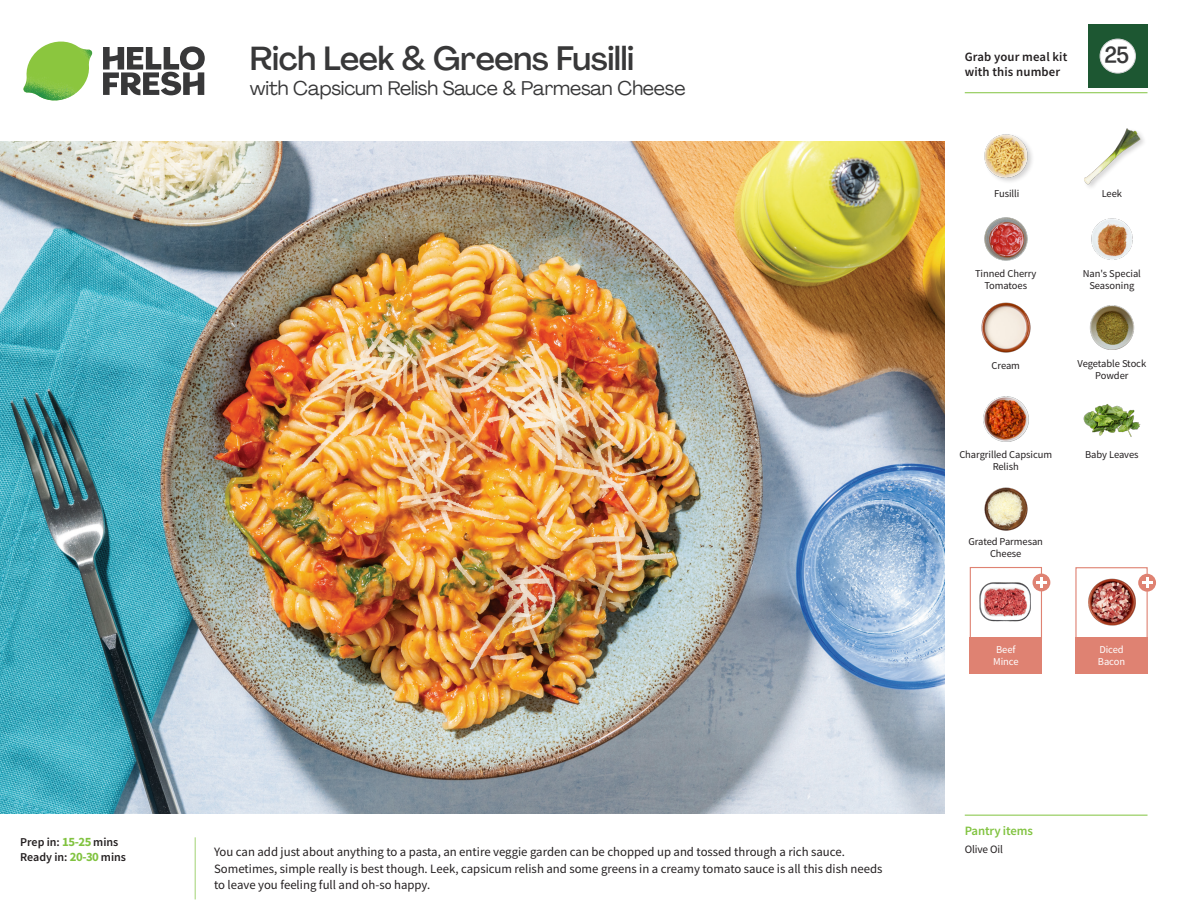
<style>
.page{position:relative;width:1188px;height:918px;background:#fff}
.page>*{position:absolute;margin:0;border:0;box-sizing:border-box;transform-origin:0 0}
._15_Titel_UK{font:500 33px "Agrandir";letter-spacing:-.015em;color:#383839}
._002_Label_Nr{font:500 22.8px "Agrandir";color:#383839;scale:.94 1}
._15_Titel_UK-2{font:19.5px "Agrandir";letter-spacing:-.01em;color:#383839}
.Step_6_Text_AU{font:12.75px/16.5px "Source Sans Pro";color:#231f20}
.t1{font:600 12.75px/15px "Source Sans Pro";letter-spacing:.01em;color:#231f20}
._04_Headers_Front{font:600 12.75px "Source Sans Pro";letter-spacing:-.01em;color:#81c340}
._04_Intro{font:600 12px "Source Sans Pro";color:#231f20}
._05_Pantry{font:11.25px "Source Sans Pro";letter-spacing:-.01em;color:#231f20}
._18_FRONT_ingredients{font:10.5px/12px "Source Sans Pro";letter-spacing:-.005em;color:#231f20;text-align:center}
._18_FRONT_ingredients-2{font:10.5px/12px "Source Sans Pro";letter-spacing:-.005em;color:#fff}
.s1{font-weight:700;font-size:12.75px;color:#81c340}
</style>
<div class="page">
<svg style="left:103px;top:46px;width:102px;height:49px"></svg>
<img style="left:23px;top:42px;width:69px;height:59px">
<img style="left:0;top:142px;width:945px;height:672px">
<div style="left:970px;top:567px;width:72px;height:72px;border:1px solid #df8272"></div>
<div style="left:970px;top:637px;width:72px;height:37px;background:#df8272"></div>
<div style="left:1075px;top:637px;width:73px;height:37px;background:#df8272"></div>
<img style="left:980px;top:582px;width:51px;height:40px">
<div style="left:1075px;top:567px;width:73px;height:72px;border:1px solid #df8272"></div>
<img style="left:1088px;top:578px;width:51px;height:48px">
<div style="left:1138px;top:574px;width:18px;height:18px;background:#df8272;border-radius:50%"></div>
<svg style="left:1142px;top:577px;width:10px;height:11px"></svg>
<img style="left:1089px;top:305px;width:46px;height:45px">
<img style="left:1083px;top:404px;width:58px;height:33px">
<img style="left:983px;top:396px;width:46px;height:46px">
<img style="left:984px;top:487px;width:44px;height:44px">
<img style="left:981px;top:302px;width:50px;height:51px">
<img style="left:984px;top:217px;width:44px;height:44px">
<img style="left:1091px;top:218px;width:42px;height:42px">
<img style="left:984px;top:134px;width:48px;height:48px">
<img style="left:1084px;top:128px;width:57px;height:57px">
<div style="left:1033px;top:574px;width:17px;height:17px;background:#df8272;border-radius:50%"></div>
<svg style="left:1036px;top:577px;width:11px;height:11px"></svg>
<hr style="left:965px;top:815px;width:183px;height:1px;background:#81c340">
<hr style="left:965px;top:92px;width:183px;height:1px;background:#81c340">
<div style="left:1088px;top:24px;width:60px;height:64px;background:#1d5732"></div>
<div style="left:1100px;top:39px;width:35px;height:34px;background:#fff;border-radius:50%"></div>
<div style="left:1100px;top:39px;width:36px;height:34px;border:1px solid #d1d2d4;border-radius:50%"></div>
<p class="_04_Intro" style="left:20px;top:834px;width:100px">Prep in: <span class="s1">15-25</span> mins</p>
<p class="_04_Intro" style="left:20px;top:849px;width:107px">Ready in: <span class="s1">20-30</span> mins</p>
<p class="_15_Titel_UK" style="left:250px;top:38px;width:386px">Rich Leek &amp; Greens Fusilli</p>
<p class="_15_Titel_UK-2" style="left:250px;top:76px;width:437px">with Capsicum Relish Sauce &amp; Parmesan Cheese</p>
<p class="Step_6_Text_AU" style="left:214px;top:844px;width:670px">You can add just about anything to a pasta, an entire veggie garden can be chopped up and tossed through a rich sauce.<br>Sometimes, simple really is best though. Leek, capsicum relish and some greens in a creamy tomato sauce is all this dish needs to leave you feeling full and oh-so happy.</p>
<p class="t1" style="left:965px;top:49px;width:104px">Grab your meal kit with this number</p>
<p class="_002_Label_Nr" style="left:1104px;top:41px;width:28px">25</p>
<p class="_18_FRONT_ingredients" style="left:994px;top:188px;width:27px">Fusilli</p>
<p class="_18_FRONT_ingredients" style="left:1102px;top:188px;width:22px">Leek</p>
<p class="_18_FRONT_ingredients" style="left:975px;top:268px;width:63px">Tinned Cherry<br>Tomatoes</p>
<p class="_18_FRONT_ingredients" style="left:992px;top:360px;width:30px">Cream</p>
<p class="_18_FRONT_ingredients" style="left:1083px;top:268px;width:60px">Nan's Special<br>Seasoning</p>
<p class="_18_FRONT_ingredients" style="left:1078px;top:357px;width:70px">Vegetable Stock<br>Powder</p>
<p class="_18_FRONT_ingredients" style="left:959px;top:448px;width:94px">Chargrilled Capsicum<br>Relish</p>
<p class="_18_FRONT_ingredients" style="left:969px;top:536px;width:76px">Grated Parmesan<br>Cheese</p>
<p class="_18_FRONT_ingredients" style="left:1085px;top:448px;width:55px">Baby Leaves</p>
<p class="_18_FRONT_ingredients-2" style="left:993px;top:643px;width:27px">Beef<br>Mince</p>
<p class="_18_FRONT_ingredients-2" style="left:1098px;top:643px;width:29px">Diced<br>Bacon</p>
<p class="_04_Headers_Front" style="left:965px;top:822px;width:70px">Pantry items</p>
<p class="_05_Pantry" style="left:965px;top:842px;width:40px">Olive Oil</p>
</div>
